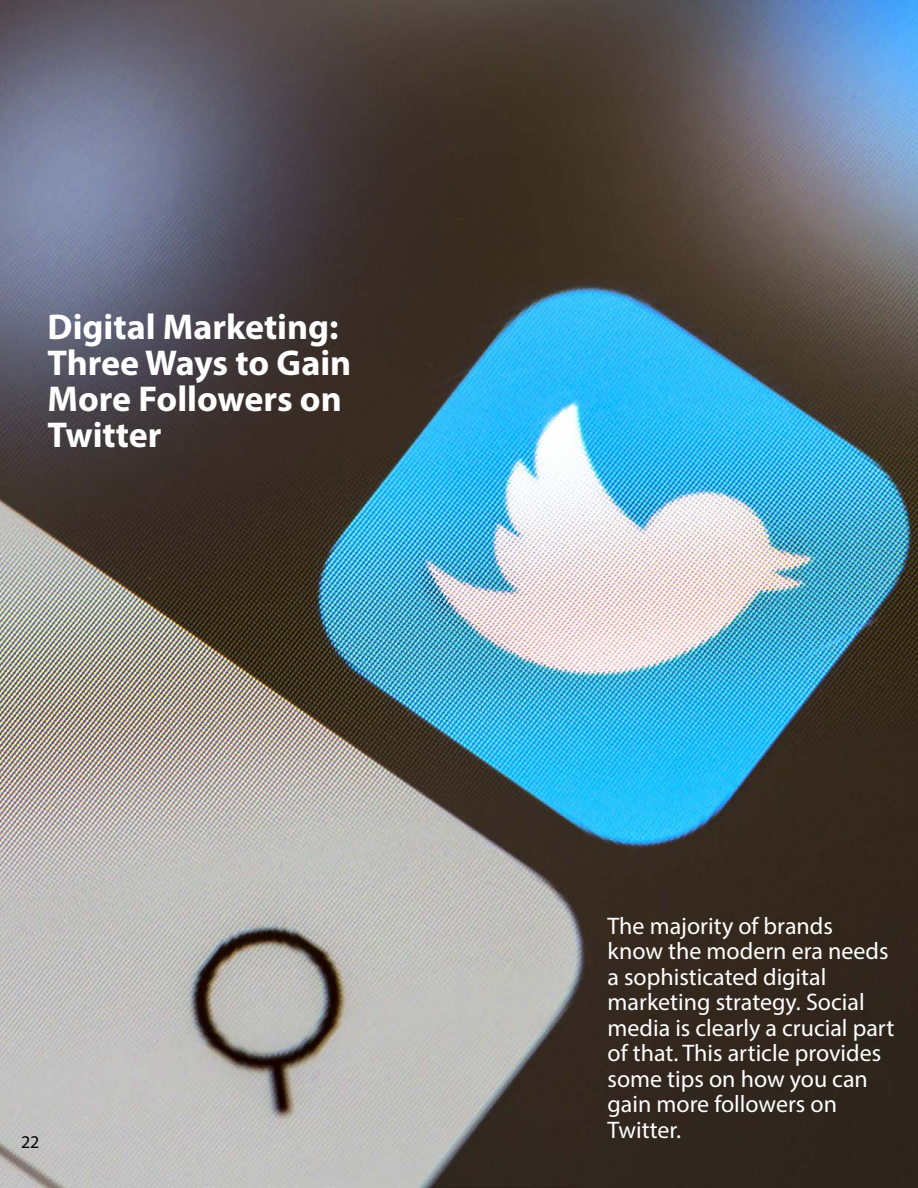
<style>
.page{position:relative;width:918px;height:1188px;background:#fff}
.page>*{position:absolute;margin:0;border:0;box-sizing:border-box;transform-origin:0 0}
.t1{font:700 36px/36px "Myriad Pro";color:#fff}
.t2{font:24px/25.5px "Myriad Pro";color:#fff}
.t3{font:18px "Myriad Pro";color:#000}
</style>
<div class="page">
<img style="left:0;top:0;width:918px;height:1188px">
<h1 class="t1" style="left:48px;top:307px;width:305px">Digital Marketing:<br>Three Ways to Gain<br>More Followers on<br>Twitter</h1>
<p class="t3" style="left:21px;top:1130px;width:20px">22</p>
<p class="t2" style="left:608px;top:913px;width:288px">The majority of brands know the modern era needs a sophisticated digital marketing strategy. Social media is clearly a crucial part of that. This article provides some tips on how you can gain more followers on<br>Twitter.</p>
</div>
